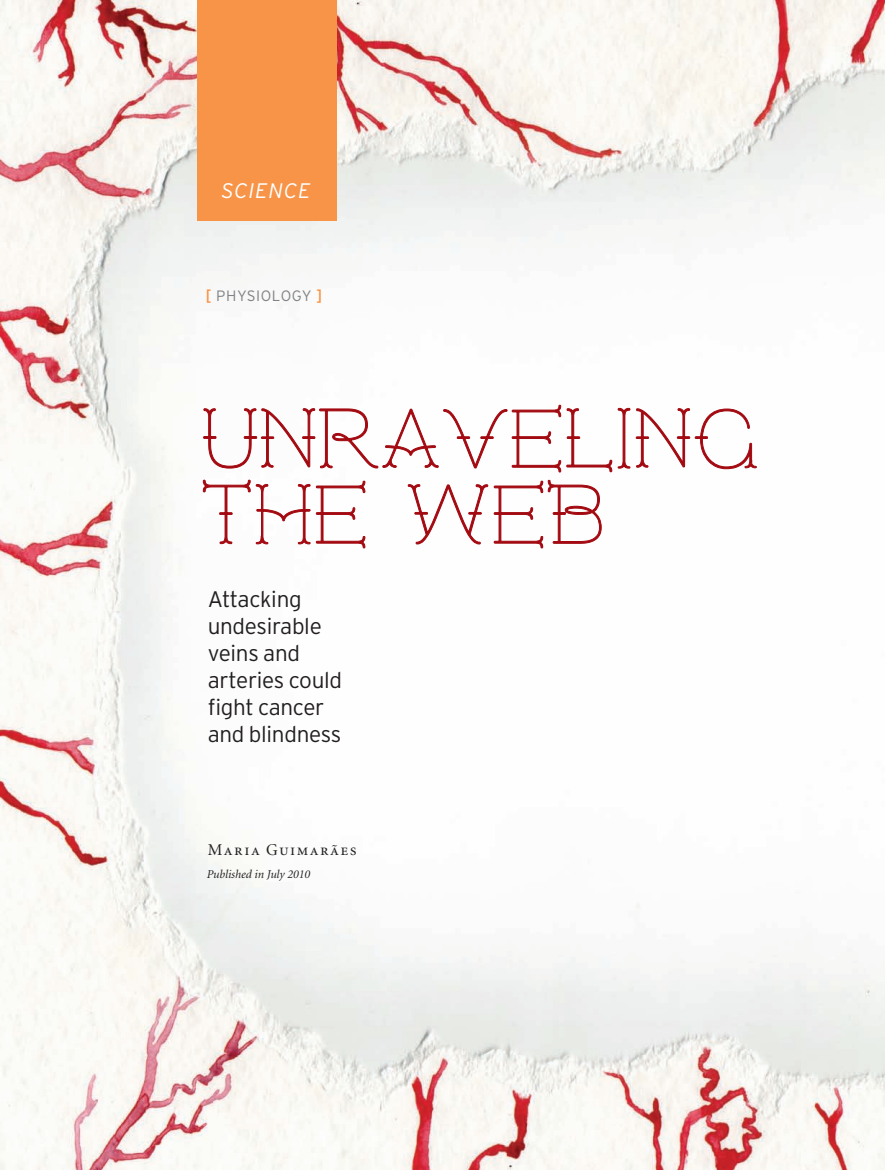
<style>
.page{position:relative;width:885px;height:1170px;background:#fff}
.page>*{position:absolute;margin:0;border:0;box-sizing:border-box;transform-origin:0 0}
.t1{font:82.8px/75.9px "Homeward Bound";letter-spacing:.025em;color:#a30910}
.t2{font:300 22.5px/27px "Interstate";letter-spacing:-.015em;color:#231f20}
.t3{font:italic 300 21px "Interstate";letter-spacing:.05em;color:#fff}
.t4{font:16.5px "Minion Regular SC";letter-spacing:.09em;color:#231f20}
.t5{font:300 15px "Interstate";letter-spacing:.035em;color:#808285}
.t6{font:italic 12px "Minion";color:#231f20}
.s1{font-weight:400;font-size:16.5px;color:#f79447}
</style>
<div class="page">
<img style="left:0;top:0;width:885px;height:1169px">
<svg style="left:202px;top:404px;width:555px;height:69px"></svg>
<svg style="left:202px;top:479px;width:164px;height:70px"></svg>
<svg style="left:407px;top:479px;width:195px;height:70px"></svg>
<div style="left:197px;top:0;width:140px;height:221px;background:#f79447"></div>
<p class="t3" style="left:221px;top:179px;width:91px">SCIENCE</p>
<p class="t5" style="left:205px;top:287px;width:118px"><span class="s1">[</span> physiology <span class="s1">]</span></p>
<p class="t1" style="left:202px;top:400px;width:557px">UNRAVELING<br>THE WEB</p>
<p class="t2" style="left:208px;top:585px;width:136px">Attacking undesirable veins and arteries could fight cancer and blindness</p>
<p class="t4" style="left:208px;top:841px;width:151px">Maria Guimarães</p>
<p class="t6" style="left:206px;top:868px;width:105px">Published in July 2010</p>
</div>
